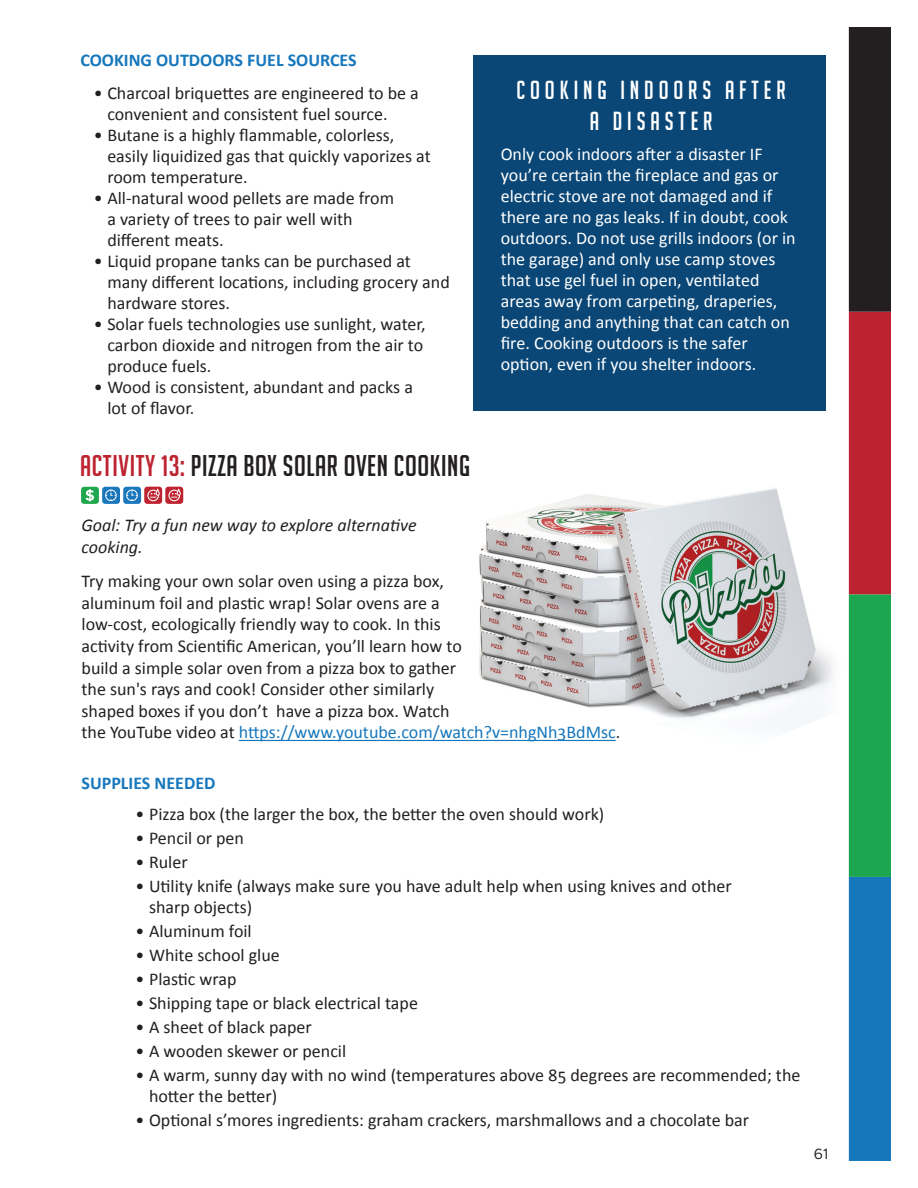
<style>
.page{position:relative;width:918px;height:1188px;background:#fff}
.page>*{position:absolute;margin:0;border:0;box-sizing:border-box;transform-origin:0 0}
.t1{font:29.25px "Big Noodle Titling";letter-spacing:.02em;color:#231f20}
.t2{font:25.5px/31.7px "Big Noodle Titling";letter-spacing:.2em;color:#fff;text-align:center;scale:.96 1}
.t3{font:18px/21px "Calibri";color:#231f20}
.t4{font:18px/21px "Calibri";color:#fff}
.t5{font:italic 18px/21.6px "Calibri";color:#231f20}
.t6{font:700 18px "Calibri";color:#1777bb}
.t7{font:700 18px "Calibri";color:#1677bc}
.t8{font:15px "Metropolis";color:#231f20}
.s1{color:#be2330}
.s2{color:#1677bc}
</style>
<div class="page">
<div style="left:849px;top:877px;width:42px;height:284px;background:#1677bc"></div>
<div style="left:849px;top:594px;width:42px;height:283px;background:#1ca64f"></div>
<div style="left:849px;top:312px;width:42px;height:282px;background:#be212f"></div>
<div style="left:849px;top:27px;width:42px;height:285px;background:#231f20"></div>
<img style="left:477px;top:488px;width:356px;height:254px">
<hr style="left:239px;top:740px;width:377px;height:1px;background:#1677bc">
<div style="left:81px;top:487px;width:18px;height:17px;background:#1fa74e;border-radius:3px"></div>
<svg style="left:85px;top:489px;width:9px;height:13px"></svg>
<div style="left:123px;top:487px;width:18px;height:17px;background:#1b77bc;border-radius:3px"></div>
<svg style="left:126px;top:490px;width:12px;height:11px"></svg>
<div style="left:102px;top:487px;width:18px;height:17px;background:#1b77bc;border-radius:3px"></div>
<svg style="left:105px;top:490px;width:12px;height:11px"></svg>
<div style="left:144px;top:487px;width:18px;height:17px;background:#be2330;border-radius:3px"></div>
<svg style="left:147px;top:488px;width:13px;height:13px"></svg>
<div style="left:165px;top:487px;width:18px;height:17px;background:#be2330;border-radius:3px"></div>
<svg style="left:168px;top:488px;width:13px;height:13px"></svg>
<div style="left:474px;top:55px;width:352px;height:356px;background:#0a4776"></div>
<p class="t6" style="left:80px;top:49px;width:278px">COOKING OUTDOORS FUEL SOURCES</p>
<p class="t3" style="left:107px;top:82px;width:313px;text-indent:-13px">• Charcoal briquettes are engineered to be a convenient and consistent fuel source.</p>
<p class="t3" style="left:107px;top:124px;width:325px;text-indent:-13px">• Butane is a highly flammable, colorless, easily liquidized gas that quickly vaporizes at room temperature.</p>
<p class="t3" style="left:107px;top:187px;width:288px;text-indent:-13px">• All-natural wood pellets are made from a variety of trees to pair well with different meats.</p>
<p class="t3" style="left:107px;top:250px;width:344px;text-indent:-13px">• Liquid propane tanks can be purchased at many different locations, including grocery and hardware stores.</p>
<p class="t3" style="left:107px;top:313px;width:320px;text-indent:-13px">• Solar fuels technologies use sunlight, water, carbon dioxide and nitrogen from the air to produce fuels.</p>
<p class="t3" style="left:107px;top:376px;width:307px;text-indent:-13px">• Wood is consistent, abundant and packs a lot of flavor.</p>
<p class="t1" style="left:80px;top:450px;width:391px"><span class="s1">ACTIVITY 13:</span> PIZZA BOX SOLAR OVEN COOKING</p>
<p class="t2" style="left:516px;top:74px;width:282px">COOKING INDOORS AFTER<br>A DISASTER</p>
<p class="t4" style="left:501px;top:143px;width:296px">Only cook indoors after a disaster IF you’re certain the fireplace and gas or electric stove are not damaged and if there are no gas leaks. If in doubt, cook outdoors. Do not use grills indoors (or in the garage) and only use camp stoves that use gel fuel in open, ventilated areas away from carpeting, draperies, bedding and anything that can catch on fire. Cooking outdoors is the safer option, even if you shelter indoors.</p>
<p class="t5" style="left:82px;top:514px;width:337px">Goal: Try a fun new way to explore alternative cooking.</p>
<p class="t3" style="left:82px;top:570px;width:540px;line-height:21.6px">Try making your own solar oven using a pizza box,<br>aluminum foil and plastic wrap! Solar ovens are a<br>low-cost, ecologically friendly way to cook. In this<br>activity from Scientific American, you’ll learn how to<br>build a simple solar oven from a pizza box to gather<br>the sun's rays and cook! Consider other similarly<br>shaped boxes if you don’t have a pizza box. Watch<br>the YouTube video at <span class="s2">https://www.youtube.com/watch?v=nhgNh3BdMsc</span>.</p>
<p class="t7" style="left:82px;top:772px;width:135px">SUPPLIES NEEDED</p>
<p class="t3" style="left:136px;top:803px;width:470px">• Pizza box (the larger the box, the better the oven should work)</p>
<p class="t3" style="left:136px;top:827px;width:110px">• Pencil or pen</p>
<p class="t3" style="left:136px;top:851px;width:54px">• Ruler</p>
<p class="t3" style="left:149px;top:875px;width:584px;text-indent:-13px">• Utility knife (always make sure you have adult help when using knives and other sharp objects)</p>
<p class="t3" style="left:136px;top:920px;width:118px">• Aluminum foil</p>
<p class="t3" style="left:136px;top:944px;width:146px">• White school glue</p>
<p class="t3" style="left:136px;top:968px;width:102px">• Plastic wrap</p>
<p class="t3" style="left:136px;top:992px;width:284px">• Shipping tape or black electrical tape</p>
<p class="t3" style="left:136px;top:1016px;width:178px">• A sheet of black paper</p>
<p class="t3" style="left:136px;top:1040px;width:212px">• A wooden skewer or pencil</p>
<p class="t3" style="left:149px;top:1064px;width:653px;text-indent:-14px">• A warm, sunny day with no wind (temperatures above 85 degrees are recommended; the hotter the better)</p>
<p class="t3" style="left:136px;top:1109px;width:615px">• Optional s’mores ingredients: graham crackers, marshmallows and a chocolate bar</p>
<p class="t8" style="left:814px;top:1145px;width:16px">61</p>
</div>
